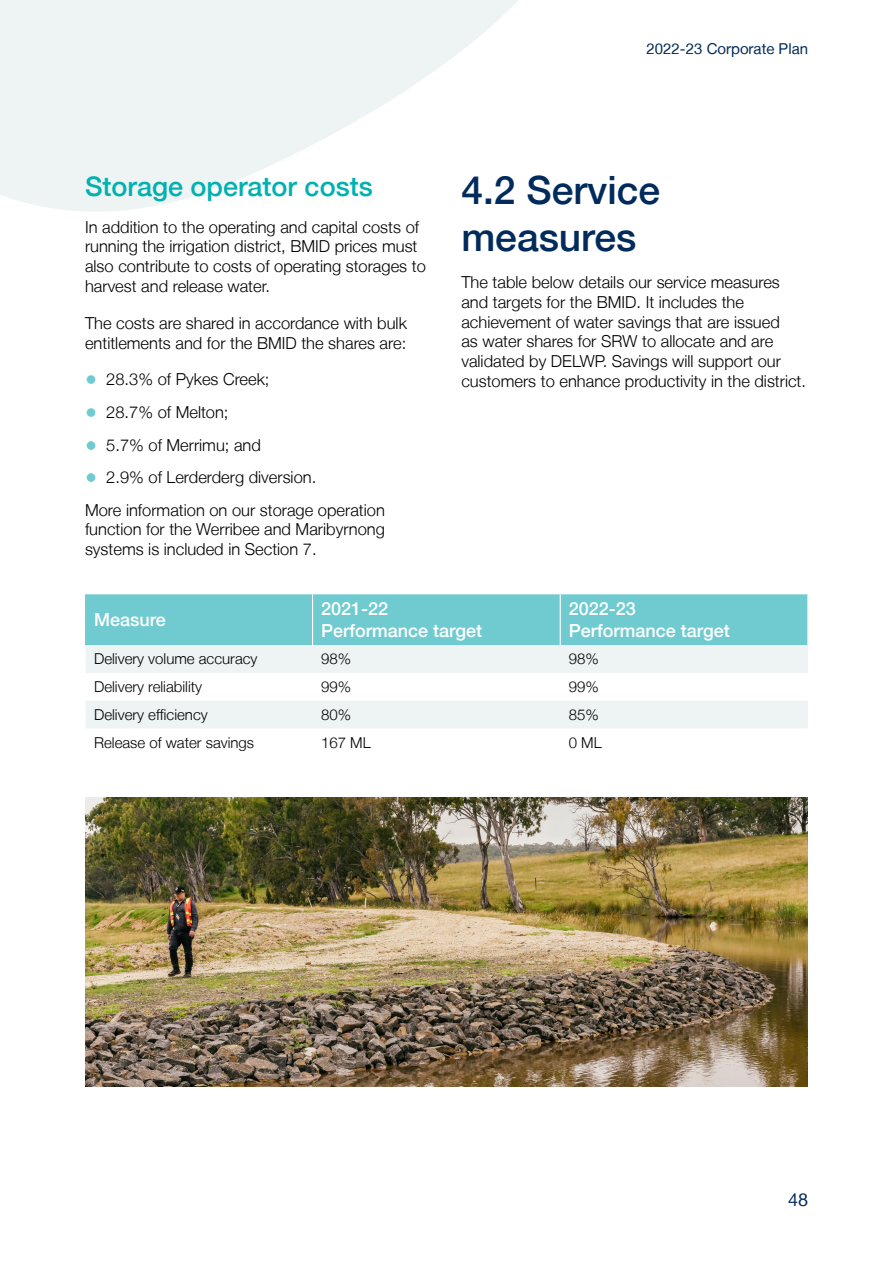
<style>
.page{position:relative;width:893px;height:1263px;background:#fff}
.page>*{position:absolute;margin:0;border:0;box-sizing:border-box;transform-origin:0 0}
.t1{font:500 39px/46.8px "Helvetica Neue LT";color:#002b5c}
.t2{font:500 27px "Helvetica Neue LT";color:#00b1b0}
.t3{font:500 18px/21.6px "Helvetica Neue LT";color:#fff}
.t4{font:18px "Helvetica Neue LT";color:#002b5c}
.t5{font:300 16.5px/19.8px "Helvetica Neue LT";color:#000}
.t6{font:300 15px "Helvetica Neue LT";color:#000}
.t7{font:15px "Helvetica Neue LT";color:#002b5c}
.s1{font-size:24px;color:#6fcbd0}
</style>
<div class="page">
<svg style="left:0;top:0;width:518px;height:212px;fill:#edf4f3"></svg>
<img style="left:85px;top:797px;width:723px;height:289px">
<div style="left:86px;top:594px;width:721px;height:51px;background:#6fcbd0"></div>
<svg style="left:86px;top:645px;width:722px;height:83px;fill:#edf4f3"></svg>
<hr style="left:312px;top:594px;width:1px;height:51px;background:#fff">
<hr style="left:560px;top:594px;width:1px;height:51px;background:#fff">
<hr style="left:85px;top:594px;width:1px;height:51px;background:#6fcbd0">
<p class="t7" style="left:647px;top:40px;width:163px">2022-23 Corporate Plan</p>
<h2 class="t2" style="left:85px;top:170px;width:289px">Storage operator costs</h2>
<p class="t5" style="left:85px;top:216px;width:342px">In addition to the operating and capital costs of running the irrigation district, BMID prices must also contribute to costs of operating storages to harvest and release water.</p>
<p class="t5" style="left:85px;top:313px;width:323px">The costs are shared in accordance with bulk entitlements and for the BMID the shares are:</p>
<p class="t5" style="left:85px;top:369px;width:186px"><span class="s1">•</span> 28.3% of Pykes Creek;</p>
<p class="t5" style="left:85px;top:402px;width:145px"><span class="s1">•</span> 28.7% of Melton;</p>
<p class="t5" style="left:85px;top:434px;width:177px"><span class="s1">•</span> 5.7% of Merrimu; and</p>
<p class="t5" style="left:85px;top:461px;width:301px;line-height:32.5px"><span class="s1">•</span> 2.9% of Lerderderg diversion.<br>More information on our storage operation</p>
<p class="t5" style="left:85px;top:519px;width:301px">function for the Werribee and Maribyrnong systems is included in Section 7.</p>
<h1 class="t1" style="left:461px;top:167px;width:200px">4.2 Service measures</h1>
<p class="t5" style="left:461px;top:272px;width:346px">The table below details our service measures and targets for the BMID. It includes the achievement of water savings that are issued<br>as water shares for SRW to allocate and are validated by DELWP. Savings will support our customers to enhance productivity in the district.</p>
<p class="t3" style="left:94px;top:608px;width:73px">Measure</p>
<p class="t3" style="left:321px;top:598px;width:163px">2021-22<br>Performance target</p>
<p class="t3" style="left:569px;top:598px;width:163px">2022-23<br>Performance target</p>
<p class="t6" style="left:94px;top:650px;width:165px">Delivery volume accuracy</p>
<p class="t6" style="left:321px;top:650px;width:32px">98%</p>
<p class="t6" style="left:569px;top:650px;width:32px">98%</p>
<p class="t6" style="left:94px;top:678px;width:110px">Delivery reliability</p>
<p class="t6" style="left:321px;top:678px;width:32px">99%</p>
<p class="t6" style="left:569px;top:678px;width:32px">99%</p>
<p class="t6" style="left:94px;top:705px;width:115px">Delivery efficiency</p>
<p class="t6" style="left:321px;top:705px;width:32px">80%</p>
<p class="t6" style="left:569px;top:705px;width:32px">85%</p>
<p class="t6" style="left:94px;top:733px;width:162px">Release of water savings</p>
<p class="t6" style="left:321px;top:733px;width:51px">167 ML</p>
<p class="t6" style="left:569px;top:733px;width:35px">0 ML</p>
<p class="t4" style="left:788px;top:1189px;width:22px">48</p>
</div>
